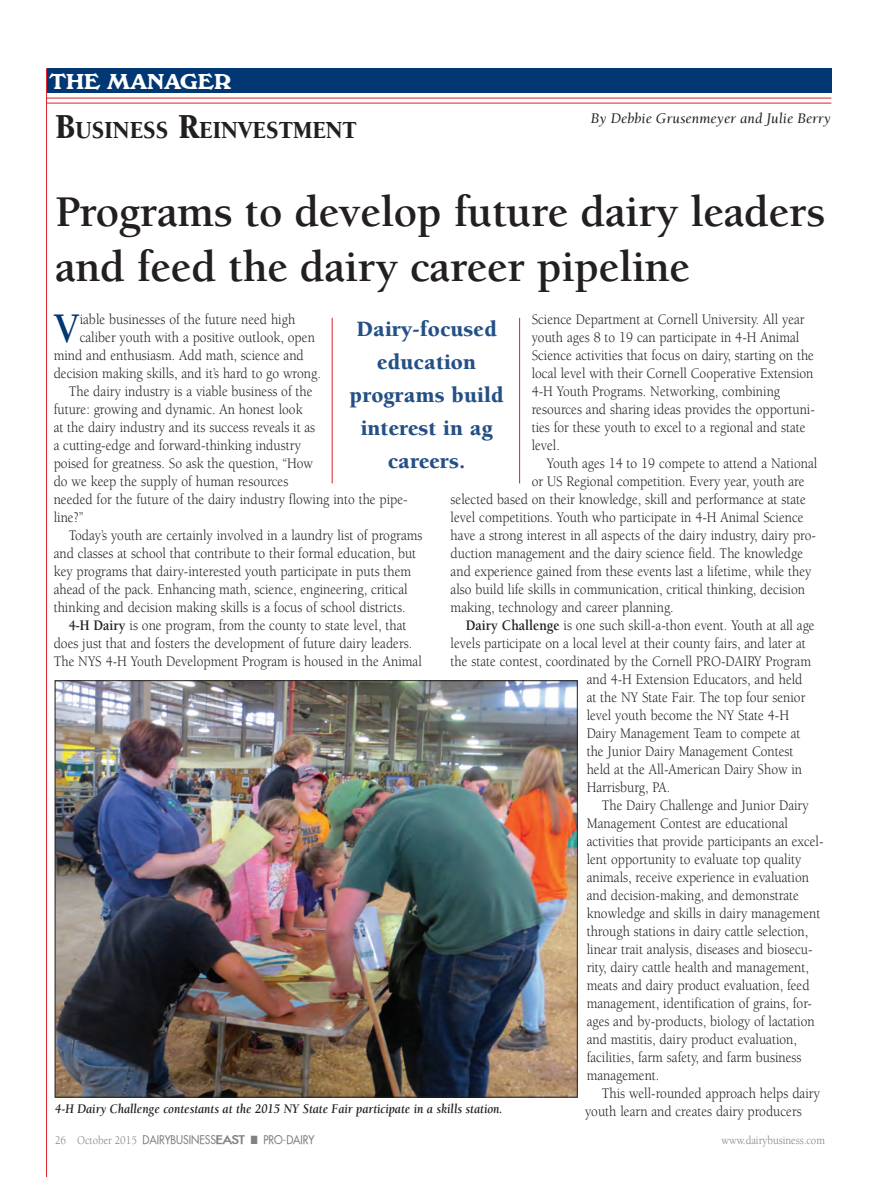
<style>
.page{position:relative;width:880px;height:1177px;background:#fff}
.page>*{position:absolute;margin:0;border:0;box-sizing:border-box;transform-origin:0 0}
.Pro-Dairy-main_headl{font:700 45px/55.5px "Berkeley";letter-spacing:-.01em;color:#231f20}
.Body_Copy-rag_right{font:700 43.35px "Berkeley";color:#013772;scale:.9 1}
.t1{font:900 25.2px "Berkeley";color:#231f20;scale:.9 1}
.Feature-Summary_Blur{font:900 22.5px/33px "Berkeley";letter-spacing:.005em;color:#245086;text-align:center}
.t2{font:700 22.5px "Windsor D";color:#fff}
.Body_Copy-rag_right-2{font:15px/18px "Berkeley";color:#231f20;scale:.9 1}
.Feature-Summary_Blur-2{font:italic 15px "Berkeley";letter-spacing:.005em;color:#231f20}
.Body_Copy-rag_right-3{font:italic 700 13.5px "Berkeley";color:#231f20;scale:.9 1}
.t3{font:12px "Fusi Wide";letter-spacing:-.005em;color:#808285;scale:.75 1}
.t4{font:12px "Berkeley";letter-spacing:-.005em;color:#808285;scale:.9 1}
.s1{font-size:36px}
.s2{font-weight:700}
.s3{font-family:"Berkeley"}
.s4{font-family:"Fusi Extended";font-weight:700}
</style>
<div class="page">
<hr style="left:47px;top:98px;width:784px;height:1px;background:#da2128">
<hr style="left:47px;top:103px;width:784px;height:1px;background:#da2128">
<hr style="left:46px;top:68px;width:1px;height:1109px;background:#da2128">
<div style="left:47px;top:68px;width:784px;height:25px;background:#013772"></div>
<hr style="left:332px;top:318px;width:1px;height:165px;background:#da2128">
<hr style="left:519px;top:318px;width:1px;height:165px;background:#da2128">
<img style="left:57px;top:682px;width:518px;height:413px">
<p class="t2" style="left:50px;top:68px;width:183px">THE MANAGER</p>
<p class="t1" style="left:55px;top:116px;width:337px"><span class="s1">B</span>USINESS <span class="s1">R</span>EINVESTMENT</p>
<p class="Feature-Summary_Blur-2" style="left:591px;top:111px;width:241px">By Debbie Grusenmeyer and Julie Berry</p>
<p class="Pro-Dairy-main_headl" style="left:55px;top:185px;width:772px">Programs to develop future dairy leaders and feed the dairy career pipeline</p>
<p class="Body_Copy-rag_right" style="left:54px;top:305px;width:30px">V</p>
<p class="Body_Copy-rag_right-2" style="left:80px;top:311px;width:241px">iable businesses of the future need high</p>
<p class="Body_Copy-rag_right-2" style="left:531px;top:311px;width:316px">Science Department at Cornell University. All year youth ages 8 to 19 can participate in 4-H Animal Science activities that focus on dairy, starting on the local level with their Cornell Cooperative Extension 4-H Youth Programs. Networking, combining resources and sharing ideas provides the opportuni&shy;ties for these youth to excel to a regional and state level.</p>
<p class="Body_Copy-rag_right-2" style="left:546px;top:455px;width:302px">Youth ages 14 to 19 compete to attend a National</p>
<p class="Body_Copy-rag_right-2" style="left:531px;top:473px;width:305px">or US Regional competition. Every year, youth are</p>
<p class="Body_Copy-rag_right-2" style="left:450px;top:491px;width:396px">selected based on their knowledge, skill and performance at state</p>
<p class="Body_Copy-rag_right-2" style="left:450px;top:509px;width:393px">level competitions. Youth who participate in 4-H Animal Science</p>
<p class="Body_Copy-rag_right-2" style="left:450px;top:527px;width:407px">have a strong interest in all aspects of the dairy industry, dairy pro-</p>
<p class="Body_Copy-rag_right-2" style="left:450px;top:545px;width:393px">duction management and the dairy science field. The knowledge</p>
<p class="Body_Copy-rag_right-2" style="left:450px;top:563px;width:402px">and experience gained from these events last a lifetime, while they</p>
<p class="Body_Copy-rag_right-2" style="left:450px;top:581px;width:395px">also build life skills in communication, critical thinking, decision</p>
<p class="Body_Copy-rag_right-2" style="left:450px;top:599px;width:249px">making, technology and career planning.</p>
<p class="Body_Copy-rag_right-2" style="left:465px;top:617px;width:389px"><span class="s2">Dairy Challenge</span> is one such skill-a-thon event. Youth at all age</p>
<p class="Body_Copy-rag_right-2" style="left:450px;top:635px;width:396px">levels participate on a local level at their county fairs, and later at</p>
<p class="Body_Copy-rag_right-2" style="left:450px;top:653px;width:402px">the state contest, coordinated by the Cornell PRO-DAIRY Program</p>
<p class="Body_Copy-rag_right-2" style="left:586px;top:671px;width:241px">and 4-H Extension Educators, and held</p>
<p class="Body_Copy-rag_right-2" style="left:586px;top:689px;width:244px">at the NY State Fair. The top four senior</p>
<p class="Body_Copy-rag_right-2" style="left:586px;top:707px;width:226px">level youth become the NY State 4-H</p>
<p class="Body_Copy-rag_right-2" style="left:586px;top:725px;width:239px">Dairy Management Team to compete at</p>
<p class="Body_Copy-rag_right-2" style="left:586px;top:743px;width:231px">the Junior Dairy Management Contest</p>
<p class="Body_Copy-rag_right-2" style="left:586px;top:761px;width:241px">held at the All-American Dairy Show in</p>
<p class="Body_Copy-rag_right-2" style="left:586px;top:779px;width:94px">Harrisburg, PA.</p>
<p class="Body_Copy-rag_right-2" style="left:586px;top:797px;width:265px;text-indent:15px">The Dairy Challenge and Junior Dairy Management Contest are educational activities that provide participants an excel&shy;lent opportunity to evaluate top quality animals, receive experience in evaluation and decision-making, and demonstrate knowledge and skills in dairy management through stations in dairy cattle selection, linear trait analysis, diseases and biosecu&shy;rity, dairy cattle health and management, meats and dairy product evaluation, feed management, identification of grains, for&shy;ages and by-products, biology of lactation and mastitis, dairy product evaluation, facilities, farm safety, and farm business management.</p>
<p class="Body_Copy-rag_right-2" style="left:585px;top:1085px;width:262px;text-indent:17px">This well-rounded approach helps dairy youth learn and creates dairy producers</p>
<p class="Feature-Summary_Blur" style="left:349px;top:313px;width:156px">Dairy-focused education programs build interest in ag careers.</p>
<p class="Body_Copy-rag_right-2" style="left:80px;top:329px;width:263px">caliber youth with a positive outlook, open</p>
<p class="Body_Copy-rag_right-2" style="left:54px;top:347px;width:279px">mind and enthusiasm. Add math, science and</p>
<p class="Body_Copy-rag_right-2" style="left:54px;top:365px;width:298px">decision making skills, and it’s hard to go wrong.</p>
<p class="Body_Copy-rag_right-2" style="left:54px;top:383px;width:395px;text-indent:15px">The dairy industry is a viable business of the<br>future: growing and dynamic. An honest look<br>at the dairy industry and its success reveals it as<br>a cutting-edge and forward-thinking industry<br>poised for greatness. So ask the question, “How<br>do we keep the supply of human resources<br>needed for the future of the dairy industry flowing into the pipe&shy;line?”</p>
<p class="Body_Copy-rag_right-2" style="left:54px;top:527px;width:411px;text-indent:15px">Today’s youth are certainly involved in a laundry list of programs and classes at school that contribute to their formal education, but key programs that dairy-interested youth participate in puts them ahead of the pack. Enhancing math, science, engineering, critical thinking and decision making skills is a focus of school districts.</p>
<p class="Body_Copy-rag_right-2" style="left:54px;top:617px;width:410px;text-indent:15px"><span class="s2">4-H Dairy</span> is one program, from the county to state level, that does just that and fosters the development of future dairy leaders.<br>The NYS 4-H Youth Development Program is housed in the Animal</p>
<p class="Body_Copy-rag_right-3" style="left:55px;top:1102px;width:499px">4-H Dairy Challenge contestants at the 2015 NY State Fair participate in a skills station.</p>
<p class="t3" style="left:55px;top:1132px;width:347px"><span class="s3">26 October 2015</span> DAIRYBUSINESS<span class="s4">EAST</span> ■ PRO-DAIRY</p>
<p class="t4" style="left:721px;top:1134px;width:116px">www.dairybusiness.com</p>
</div>
